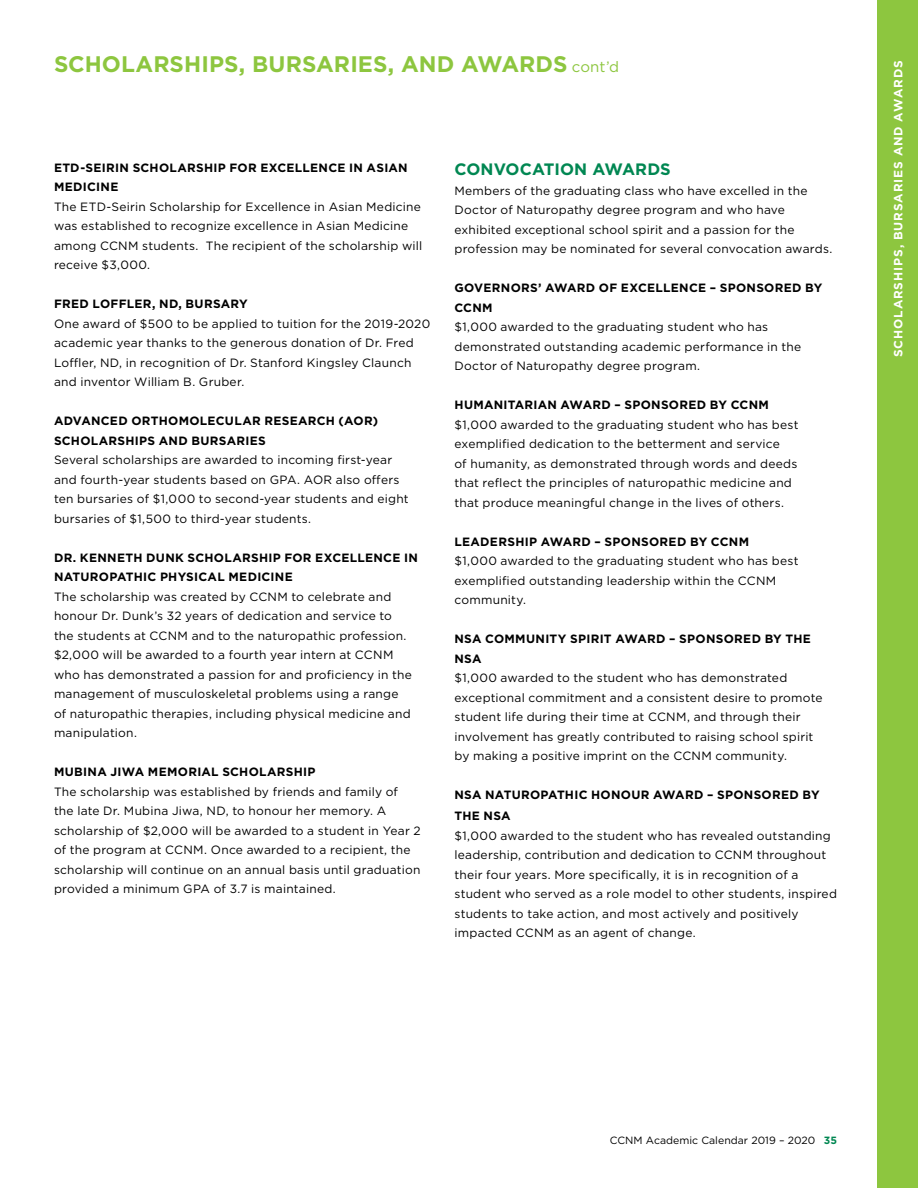
<style>
.page{position:relative;width:918px;height:1188px;background:#fff}
.page>*{position:absolute;margin:0;border:0;box-sizing:border-box;transform-origin:0 0}
.t1{font:700 22.5px "Gotham";letter-spacing:.005em;color:#8dc63f}
.t2{font:700 16.5px "Gotham";letter-spacing:.005em;color:#008752}
.t3{font:12px/19.5px "Gotham";letter-spacing:.02em;color:#000}
.t4{font:700 12px/19.5px "Gotham";letter-spacing:.025em;color:#000}
.t5{font:700 12px "Gotham";letter-spacing:.075em;color:#fff}
.t6{font:10.5px "Gotham";letter-spacing:.005em;color:#000}
.s1{font-weight:400;font-size:15px}
.s2{font-weight:700;color:#008752}
</style>
<div class="page">
<div style="left:878px;top:0;width:40px;height:1188px;background:#8dc63f"></div>
<h1 class="t1" style="left:54px;top:49px;width:567px">SCHOLARSHIPS, BURSARIES, AND AWARDS <span class="s1">cont’d</span></h1>
<p class="t4" style="left:54px;top:158px;width:355px">ETD-SEIRIN SCHOLARSHIP FOR EXCELLENCE IN ASIAN<br>MEDICINE</p>
<p class="t3" style="left:54px;top:196px;width:370px">The ETD-Seirin Scholarship for Excellence in Asian Medicine was established to recognize excellence in Asian Medicine among CCNM students. The recipient of the scholarship will receive $3,000.</p>
<p class="t4" style="left:54px;top:294px;width:195px">FRED LOFFLER, ND, BURSARY</p>
<p class="t3" style="left:54px;top:313px;width:378px">One award of $500 to be applied to tuition for the 2019-2020 academic year thanks to the generous donation of Dr. Fred Loffler, ND, in recognition of Dr. Stanford Kingsley Claunch and inventor William B. Gruber.</p>
<p class="t4" style="left:54px;top:411px;width:326px">ADVANCED ORTHOMOLECULAR RESEARCH (AOR)<br>SCHOLARSHIPS AND BURSARIES</p>
<p class="t3" style="left:54px;top:450px;width:356px">Several scholarships are awarded to incoming first-year and fourth-year students based on GPA. AOR also offers ten bursaries of $1,000 to second-year students and eight bursaries of $1,500 to third-year students.</p>
<p class="t4" style="left:54px;top:548px;width:365px">DR. KENNETH DUNK SCHOLARSHIP FOR EXCELLENCE IN<br>NATUROPATHIC PHYSICAL MEDICINE</p>
<p class="t3" style="left:54px;top:586px;width:360px">The scholarship was created by CCNM to celebrate and honour Dr. Dunk’s 32 years of dedication and service to the students at CCNM and to the naturopathic profession. $2,000 will be awarded to a fourth year intern at CCNM who has demonstrated a passion for and proficiency in the management of musculoskeletal problems using a range of naturopathic therapies, including physical medicine and manipulation.</p>
<p class="t4" style="left:54px;top:762px;width:263px">MUBINA JIWA MEMORIAL SCHOLARSHIP</p>
<p class="t3" style="left:54px;top:781px;width:368px">The scholarship was established by friends and family of<br>the late Dr. Mubina Jiwa, ND, to honour her memory. A scholarship of $2,000 will be awarded to a student in Year 2 of the program at CCNM. Once awarded to a recipient, the scholarship will continue on an annual basis until graduation provided a minimum GPA of 3.7 is maintained.</p>
<h2 class="t2" style="left:455px;top:158px;width:218px">CONVOCATION AWARDS</h2>
<p class="t3" style="left:454px;top:180px;width:379px">Members of the graduating class who have excelled in the Doctor of Naturopathy degree program and who have exhibited exceptional school spirit and a passion for the profession may be nominated for several convocation awards.</p>
<p class="t4" style="left:454px;top:278px;width:369px">GOVERNORS’ AWARD OF EXCELLENCE – SPONSORED BY<br>CCNM</p>
<p class="t3" style="left:454px;top:317px;width:348px">$1,000 awarded to the graduating student who has demonstrated outstanding academic performance in the<br>Doctor of Naturopathy degree program.</p>
<p class="t4" style="left:454px;top:395px;width:316px">HUMANITARIAN AWARD – SPONSORED BY CCNM</p>
<p class="t3" style="left:454px;top:414px;width:346px">$1,000 awarded to the graduating student who has best exemplified dedication to the betterment and service<br>of humanity, as demonstrated through words and deeds that reflect the principles of naturopathic medicine and that produce meaningful change in the lives of others.</p>
<p class="t4" style="left:454px;top:532px;width:296px">LEADERSHIP AWARD – SPONSORED BY CCNM</p>
<p class="t3" style="left:454px;top:551px;width:346px">$1,000 awarded to the graduating student who has best exemplified outstanding leadership within the CCNM community.</p>
<p class="t4" style="left:454px;top:629px;width:358px">NSA COMMUNITY SPIRIT AWARD – SPONSORED BY THE<br>NSA</p>
<p class="t3" style="left:454px;top:668px;width:370px">$1,000 awarded to the student who has demonstrated exceptional commitment and a consistent desire to promote student life during their time at CCNM, and through their involvement has greatly contributed to raising school spirit by making a positive imprint on the CCNM community.</p>
<p class="t4" style="left:454px;top:784px;width:367px;line-height:21px">NSA NATUROPATHIC HONOUR AWARD – SPONSORED BY<br>THE NSA</p>
<p class="t3" style="left:454px;top:825px;width:384px">$1,000 awarded to the student who has revealed outstanding leadership, contribution and dedication to CCNM throughout their four years. More specifically, it is in recognition of a student who served as a role model to other students, inspired students to take action, and most actively and positively impacted CCNM as an agent of change.</p>
<p class="t5" style="left:890px;top:357px;width:298px;rotate:-90deg">SCHOLARSHIPS, BURSARIES AND AWARDS</p>
<p class="t6" style="left:610px;top:1134px;width:229px">CCNM Academic Calendar 2019 – 2020 <span class="s2">35</span></p>
</div>
